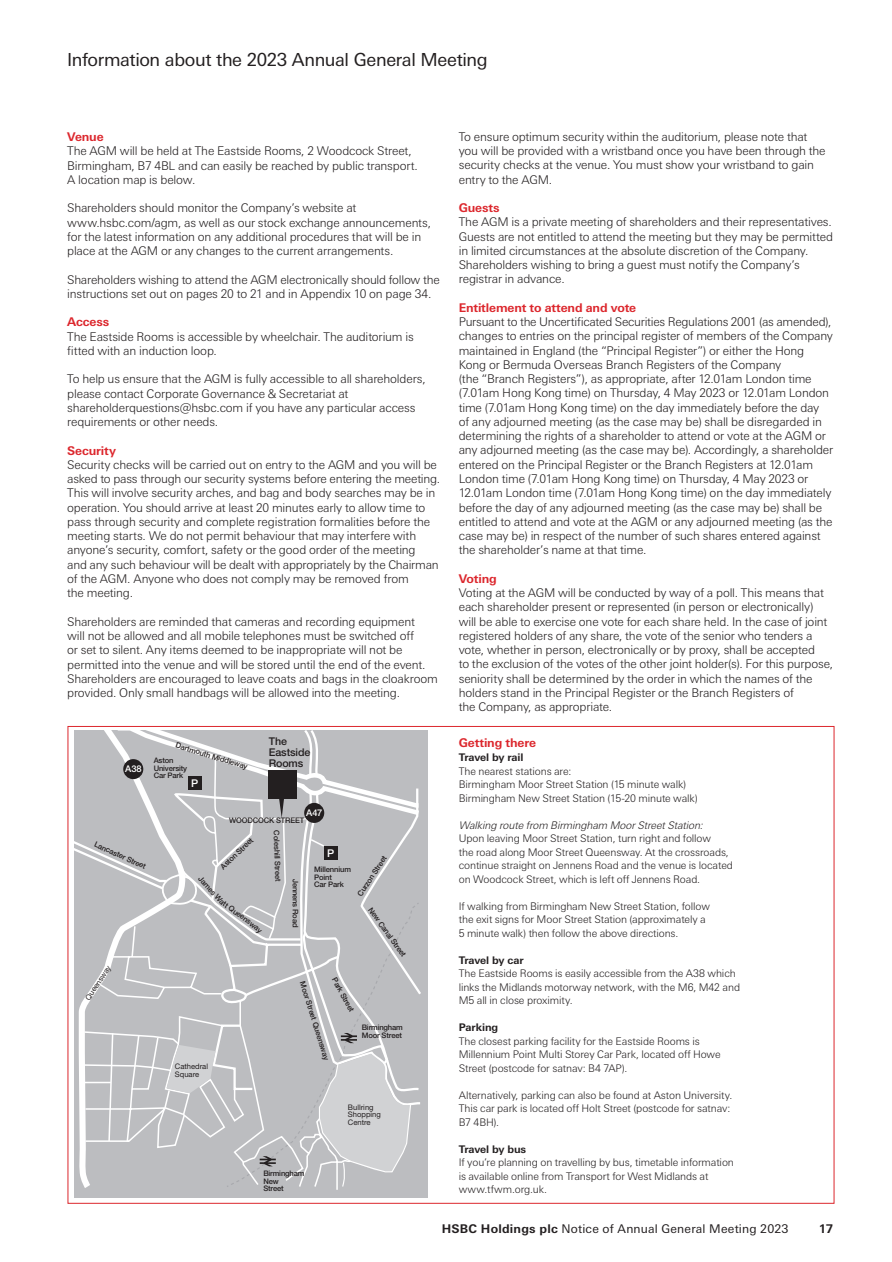
<style>
.page{position:relative;width:892px;height:1262px;background:#fff}
.page>*{position:absolute;margin:0;border:0;box-sizing:border-box;transform-origin:0 0}
.t1{font:18px "Univers Nextfor HSBC";letter-spacing:-.025em;color:#231f20}
.t2{font:300 12px/14.2px "Univers Nextfor HSBC";letter-spacing:-.015em;color:#231f20}
.t3{font:700 12px "Univers Nextfor HSBC";letter-spacing:-.01em;color:#dc272d}
.t4{font:12px "Univers Nextfor HSBC";letter-spacing:.015em;color:#231f20}
.t5{font:700 12px "Univers Nextfor HSBC";color:#231f20}
.t6{font:500 10.65px/10.6px "Helvetica Neue LT Std";letter-spacing:-.01em;color:#231f20}
.t7{font:500 10.65px "Helvetica Neue LT Std";color:#fff}
.t8{font:300 10.5px/13.5px "Univers Nextfor HSBC";letter-spacing:-.01em;color:#231f20}
.t9{font:italic 300 10.5px "Univers Nextfor HSBC";color:#231f20}
.t10{font:700 10.5px "Univers Nextfor HSBC";letter-spacing:-.01em;color:#231f20}
.t11{font:500 9.3px "Helvetica Neue LT Std";letter-spacing:-.005em;color:#fff}
.t12{font:500 7.65px/7.6px "Helvetica Neue LT Std";letter-spacing:-.02em;color:#231f20}
.t13{font:7.65px/7.6px "Helvetica Neue LT Std";color:#231f20}
.s1{font-weight:700}
</style>
<div class="page">
<svg style="left:74px;top:730px;width:350px;height:460px;background:#c1c2c5"></svg>
<h1 class="t1" style="left:67px;top:47px;width:422px">Information about the 2023 Annual General Meeting</h1>
<p class="t3" style="left:67px;top:128px;width:38px">Venue</p>
<p class="t2" style="left:67px;top:143px;width:352px">The AGM will be held at The Eastside Rooms, 2 Woodcock Street,<br>Birmingham, B7 4BL and can easily be reached by public transport.<br>A location map is below.</p>
<p class="t2" style="left:67px;top:200px;width:365px">Shareholders should monitor the Company’s website at www.hsbc.com/agm, as well as our stock exchange announcements, for the latest information on any additional procedures that will be in place at the AGM or any changes to the current arrangements.</p>
<p class="t2" style="left:67px;top:271px;width:374px">Shareholders wishing to attend the AGM electronically should follow the instructions set out on pages 20 to 21 and in Appendix 10 on page 34.</p>
<p class="t3" style="left:67px;top:313px;width:44px">Access</p>
<p class="t2" style="left:67px;top:328px;width:348px">The Eastside Rooms is accessible by wheelchair. The auditorium is fitted with an induction loop.</p>
<p class="t2" style="left:67px;top:371px;width:360px">To help us ensure that the AGM is fully accessible to all shareholders, please contact Corporate Governance &amp; Secretariat at shareholderquestions@hsbc.com if you have any particular access requirements or other needs.</p>
<p class="t3" style="left:67px;top:442px;width:50px">Security</p>
<p class="t2" style="left:67px;top:456px;width:374px">Security checks will be carried out on entry to the AGM and you will be asked to pass through our security systems before entering the meeting.<br>This will involve security arches, and bag and body searches may be in operation. You should arrive at least 20 minutes early to allow time to pass through security and complete registration formalities before the meeting starts. We do not permit behaviour that may interfere with anyone’s security, comfort, safety or the good order of the meeting<br>and any such behaviour will be dealt with appropriately by the Chairman of the AGM. Anyone who does not comply may be removed from<br>the meeting.</p>
<p class="t2" style="left:67px;top:613px;width:372px">Shareholders are reminded that cameras and recording equipment<br>will not be allowed and all mobile telephones must be switched off<br>or set to silent. Any items deemed to be inappropriate will not be permitted into the venue and will be stored until the end of the event.<br>Shareholders are encouraged to leave coats and bags in the cloakroom provided. Only small handbags will be allowed into the meeting.</p>
<p class="t11" style="left:125px;top:763px;width:18px">A38</p>
<p class="t12" style="left:177px;top:741px;width:76px;rotate:17deg">Dartmouth Middleway</p>
<p class="t12" style="left:154px;top:756px;width:35px">Aston<br>University<br>Car Park</p>
<p class="t7" style="left:191px;top:776px;width:9px">P</p>
<p class="t6" style="left:269px;top:735px;width:43px">The<br>Eastside<br>Rooms</p>
<p class="t11" style="left:306px;top:807px;width:18px">A47</p>
<p class="t12" style="left:229px;top:816px;width:77px">WOODCOCK STREET</p>
<p class="t12" style="left:96px;top:840px;width:57px;rotate:24deg">Lancaster Street</p>
<p class="t13" style="left:84px;top:996px;width:41px;rotate:-57deg">Queensway</p>
<p class="t12" style="left:219px;top:864px;width:44px;rotate:-43deg">Aston Street</p>
<p class="t12" style="left:203px;top:874px;width:37px;rotate:48deg">James Wa</p>
<p class="t13" style="left:175px;top:1062px;width:35px">Cathedral<br>Square</p>
<p class="t12" style="left:280px;top:830px;width:52px;rotate:88deg">Coleshill Street</p>
<p class="t12" style="left:299px;top:878px;width:50px;rotate:90deg">Jennens Road</p>
<p class="t7" style="left:327px;top:846px;width:9px">P</p>
<p class="t12" style="left:356px;top:893px;width:48px;rotate:-57deg">Curzon Street</p>
<p class="t12" style="left:314px;top:865px;width:38px">Millennium<br>Point<br>Car Park</p>
<p class="t12" style="left:373px;top:905px;width:60px;rotate:54deg">New Canal Street</p>
<p class="t12" style="left:337px;top:975px;width:39px;rotate:62deg">Park Street</p>
<p class="t12" style="left:306px;top:980px;width:83px;rotate:73deg">Moor Street Queensway</p>
<p class="t12" style="left:361px;top:1023px;width:43px">Birmingham<br>Moor Street</p>
<p class="t13" style="left:348px;top:1102px;width:34px">Bullring<br>Shopping<br>Centre</p>
<p class="t12" style="left:263px;top:1169px;width:43px">Birmingham<br>New<br>Street</p>
<p class="t2" style="left:458px;top:129px;width:368px">To ensure optimum security within the auditorium, please note that you will be provided with a wristband once you have been through the security checks at the venue. You must show your wristband to gain entry to the AGM.</p>
<p class="t3" style="left:458px;top:199px;width:42px">Guests</p>
<p class="t2" style="left:458px;top:214px;width:376px">The AGM is a private meeting of shareholders and their representatives.<br>Guests are not entitled to attend the meeting but they may be permitted in limited circumstances at the absolute discretion of the Company.<br>Shareholders wishing to bring a guest must notify the Company’s registrar in advance.</p>
<p class="t3" style="left:458px;top:299px;width:179px">Entitlement to attend and vote</p>
<p class="t2" style="left:458px;top:314px;width:376px">Pursuant to the Uncertificated Securities Regulations 2001 (as amended), changes to entries on the principal register of members of the Company maintained in England (the “Principal Register”) or either the Hong Kong or Bermuda Overseas Branch Registers of the Company<br>(the “Branch Registers”), as appropriate, after 12.01am London time (7.01am Hong Kong time) on Thursday, 4 May 2023 or 12.01am London time (7.01am Hong Kong time) on the day immediately before the day<br>of any adjourned meeting (as the case may be) shall be disregarded in determining the rights of a shareholder to attend or vote at the AGM or any adjourned meeting (as the case may be). Accordingly, a shareholder entered on the Principal Register or the Branch Registers at 12.01am London time (7.01am Hong Kong time) on Thursday, 4 May 2023 or 12.01am London time (7.01am Hong Kong time) on the day immediately before the day of any adjourned meeting (as the case may be) shall be entitled to attend and vote at the AGM or any adjourned meeting (as the case may be) in respect of the number of such shares entered against the shareholder’s name at that time.</p>
<p class="t3" style="left:458px;top:570px;width:39px">Voting</p>
<p class="t2" style="left:458px;top:584px;width:376px">Voting at the AGM will be conducted by way of a poll. This means that each shareholder present or represented (in person or electronically) will be able to exercise one vote for each share held. In the case of joint registered holders of any share, the vote of the senior who tenders a vote, whether in person, electronically or by proxy, shall be accepted<br>to the exclusion of the votes of the other joint holder(s). For this purpose, seniority shall be determined by the order in which the names of the holders stand in the Principal Register or the Branch Registers of<br>the Company, as appropriate.</p>
<p class="t3" style="left:458px;top:734px;width:79px">Getting there</p>
<p class="t10" style="left:458px;top:749px;width:66px">Travel by rail</p>
<p class="t8" style="left:458px;top:763px;width:240px">The nearest stations are:<br>Birmingham Moor Street Station (15 minute walk)<br>Birmingham New Street Station (15-20 minute walk)</p>
<p class="t9" style="left:458px;top:817px;width:248px">Walking routefrom Birmingham MoorStreetStation:</p>
<p class="t8" style="left:458px;top:830px;width:276px">Upon leaving Moor Street Station, turn right and follow<br>the road along Moor Street Queensway. At the crossroads, continue straight on Jennens Road and the venue is located on Woodcock Street, which is left off Jennens Road.</p>
<p class="t8" style="left:458px;top:898px;width:252px">If walking from Birmingham New Street Station, follow the exit signs for Moor Street Station (approximately a<br>5 minute walk) then follow the above directions.</p>
<p class="t10" style="left:458px;top:952px;width:66px">Travel by car</p>
<p class="t8" style="left:458px;top:965px;width:283px">The Eastside Rooms is easily accessible from the A38 which links the Midlands motorway network, with the M6, M42 and<br>M5 all in close proximity.</p>
<p class="t10" style="left:458px;top:1019px;width:41px">Parking</p>
<p class="t8" style="left:458px;top:1033px;width:263px">The closest parking facility for the Eastside Rooms is<br>Millennium Point Multi Storey Car Park, located off Howe<br>Street (postcode for satnav: B4 7AP).</p>
<p class="t8" style="left:458px;top:1087px;width:275px">Alternatively, parking can also be found at Aston University.<br>This car park is located off Holt Street (postcode for satnav:<br>B7 4BH).</p>
<p class="t10" style="left:458px;top:1141px;width:69px">Travel by bus</p>
<p class="t8" style="left:458px;top:1154px;width:276px">If you’re planning on travelling by bus, timetable information is available online from Transport for West Midlands at www.tfwm.org.uk.</p>
<p class="t4" style="left:441px;top:1220px;width:348px"><span class="s1">HSBC Holdings plc</span> Notice of Annual General Meeting 2023</p>
<p class="t5" style="left:818px;top:1220px;width:16px">17</p>
</div>
